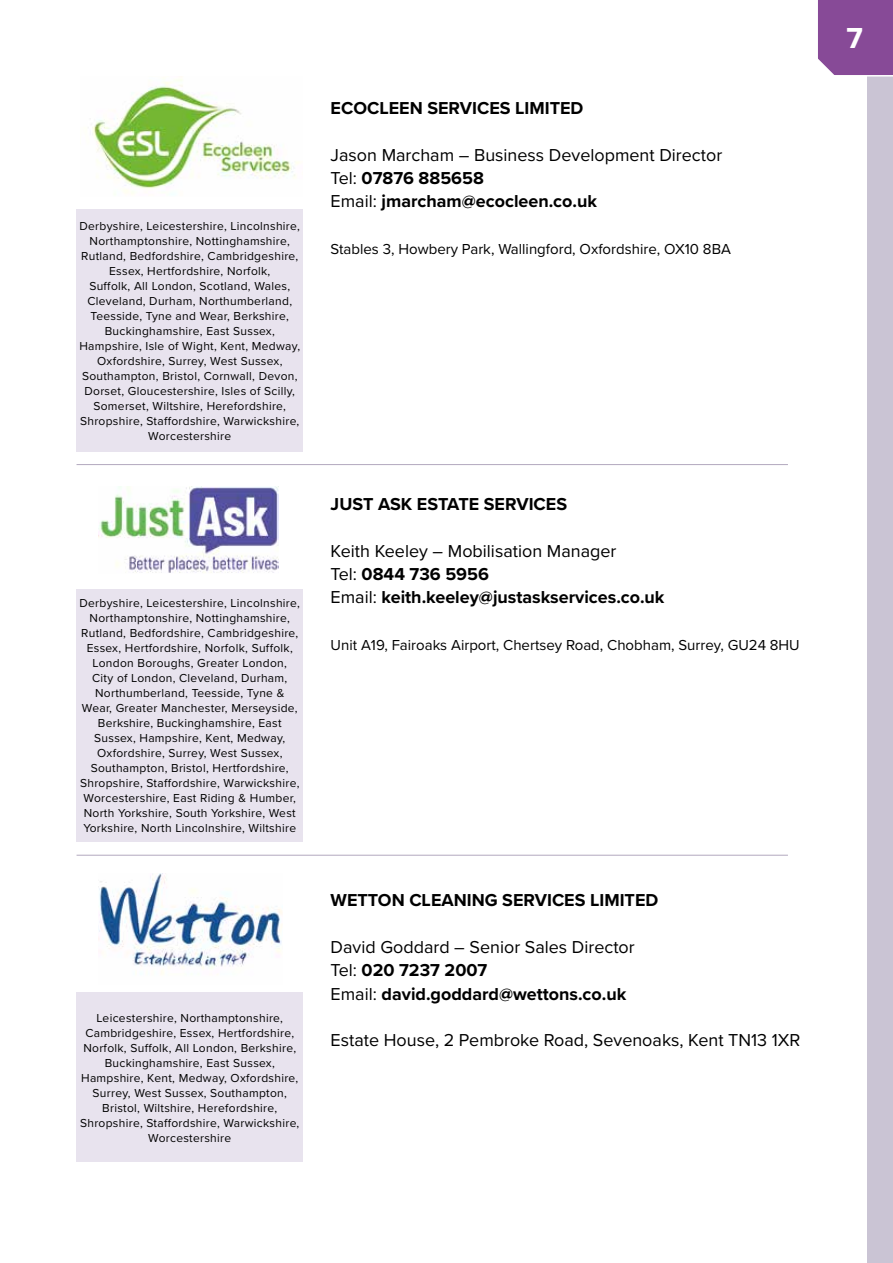
<style>
.page{position:relative;width:893px;height:1263px;background:#fff}
.page>*{position:absolute;margin:0;border:0;box-sizing:border-box;transform-origin:0 0}
.t1{font:700 30px "Proxima Nova";color:#fff}
.t2{font:17.85px/23.2px "Proxima Nova";color:#000}
.t3{font:700 17.85px/23.2px "Proxima Nova";color:#000}
.t4{font:15px "Proxima Nova";color:#000}
.t5{font:12px/15px "Proxima Nova";letter-spacing:.025em;color:#000;text-align:center}
.s1{font-weight:700}
.s2{font-weight:400}
</style>
<div class="page">
<div style="left:867px;top:0;width:26px;height:1263px;background:#cac4d4"></div>
<div style="left:818px;top:0;width:75px;height:77px;background:#874a97"></div>
<hr style="left:77px;top:464px;width:711px;height:1px;background:#b2a8be">
<hr style="left:77px;top:855px;width:711px;height:1px;background:#b2a8be">
<img style="left:99px;top:486px;width:180px;height:87px">
<img style="left:99px;top:873px;width:183px;height:102px">
<div style="left:77px;top:209px;width:226px;height:242px;background:#e8e3ee"></div>
<div style="left:77px;top:589px;width:226px;height:252px;background:#e8e3ee"></div>
<div style="left:77px;top:992px;width:226px;height:170px;background:#e8e3ee"></div>
<img style="left:92px;top:79px;width:208px;height:116px">
<p class="t5" style="left:79px;top:218px;width:222px">Derbyshire, Leicestershire, Lincolnshire, Northamptonshire, Nottinghamshire, Rutland, Bedfordshire, Cambridgeshire, Essex, Hertfordshire, Norfolk,<br>Suffolk, All London, Scotland, Wales, Cleveland, Durham, Northumberland, Teesside, Tyne and Wear, Berkshire, Buckinghamshire, East Sussex, Hampshire, Isle of Wight, Kent, Medway, Oxfordshire, Surrey, West Sussex, Southampton, Bristol, Cornwall, Devon, Dorset, Gloucestershire, Isles of Scilly, Somerset, Wiltshire, Herefordshire, Shropshire, Staffordshire, Warwickshire, Worcestershire</p>
<p class="t5" style="left:80px;top:595px;width:222px">Derbyshire, Leicestershire, Lincolnshire, Northamptonshire, Nottinghamshire, Rutland, Bedfordshire, Cambridgeshire, Essex, Hertfordshire, Norfolk, Suffolk, London Boroughs, Greater London,<br>City of London, Cleveland, Durham, Northumberland, Teesside, Tyne &amp; Wear, Greater Manchester, Merseyside, Berkshire, Buckinghamshire, East Sussex, Hampshire, Kent, Medway, Oxfordshire, Surrey, West Sussex, Southampton, Bristol, Hertfordshire, Shropshire, Staffordshire, Warwickshire, Worcestershire, East Riding &amp; Humber, North Yorkshire, South Yorkshire, West Yorkshire, North Lincolnshire, Wiltshire</p>
<p class="t5" style="left:80px;top:1010px;width:221px">Leicestershire, Northamptonshire, Cambridgeshire, Essex, Hertfordshire, Norfolk, Suffolk, All London, Berkshire, Buckinghamshire, East Sussex, Hampshire, Kent, Medway, Oxfordshire, Surrey, West Sussex, Southampton, Bristol, Wiltshire, Herefordshire, Shropshire, Staffordshire, Warwickshire, Worcestershire</p>
<h2 class="t3" style="left:331px;top:96px;width:254px">ECOCLEEN SERVICES LIMITED</h2>
<h2 class="t2" style="left:331px;top:142px;width:393px">Jason Marcham – Business Development Director<br>Tel: <span class="s1">07876 885658<br></span>Email: <span class="s1">jmarcham@ecocleen.co.uk</span></h2>
<p class="t4" style="left:331px;top:238px;width:402px">Stables 3, Howbery Park, Wallingford, Oxfordshire, OX10 8BA</p>
<h2 class="t3" style="left:331px;top:492px;width:238px">JUST ASK ESTATE SERVICES</h2>
<h2 class="t3" style="left:331px;top:539px;width:335px"><span class="s2">Keith Keeley – Mobilisation Manager<br>Tel:</span> 0844 736 5956<br><span class="s2">Email:</span> keith.keeley@justaskservices.co.uk</h2>
<p class="t4" style="left:331px;top:634px;width:471px">Unit A19, Fairoaks Airport, Chertsey Road, Chobham, Surrey, GU24 8HU</p>
<h2 class="t3" style="left:331px;top:888px;width:329px">WETTON CLEANING SERVICES LIMITED</h2>
<h2 class="t2" style="left:331px;top:935px;width:306px">David Goddard – Senior Sales Director<br>Tel: <span class="s1">020 7237 2007<br></span>Email: <span class="s1">david.goddard@wettons.co.uk</span></h2>
<h2 class="t2" style="left:331px;top:1028px;width:471px">Estate House, 2 Pembroke Road, Sevenoaks, Kent TN13 1XR</h2>
<h1 class="t1" style="left:847px;top:16px;width:18px">7</h1>
</div>
